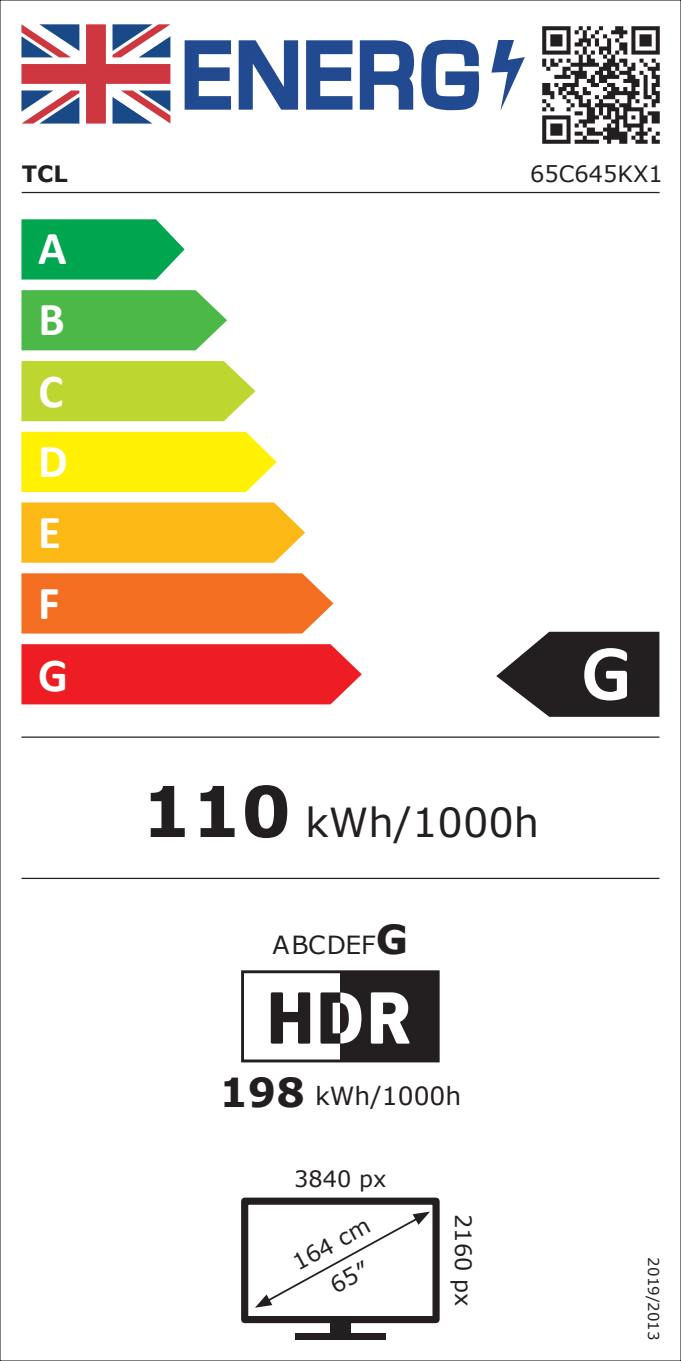
<style>
.page{position:relative;width:681px;height:1361px;background:#fff}
.page>*{position:absolute;margin:0;border:0;box-sizing:border-box;transform-origin:0 0}
.t1{font:700 47.5px/71px "Calibri";color:#fff}
.t2{font:40px "Verdana";color:#231f20}
.t3{font:25px "Verdana";color:#231f20}
.t4{font:22.5px/37.2px "Verdana";color:#231f20;text-align:center}
.t5{font:700 22.5px "Verdana";color:#231f20}
.t6{font:15px "Verdana";color:#231f20}
.s1{font-weight:700;font-size:70px}
.s2{font-weight:700;font-size:40px}
</style>
<div class="page">
<hr style="left:22px;top:192px;width:637px;height:1px;background:#231f20">
<svg style="left:21px;top:24px;width:149px;height:100px"></svg>
<svg style="left:184px;top:40px;width:47px;height:70px"></svg>
<svg style="left:238px;top:40px;width:60px;height:70px"></svg>
<svg style="left:306px;top:40px;width:46px;height:70px"></svg>
<svg style="left:359px;top:40px;width:55px;height:70px"></svg>
<svg style="left:421px;top:40px;width:58px;height:70px"></svg>
<svg style="left:491px;top:40px;width:33px;height:71px"></svg>
<svg style="left:241px;top:970px;width:198px;height:92px"></svg>
<div style="left:330px;top:1317px;width:20px;height:17px;background:#231f20"></div>
<div style="left:296px;top:1333px;width:89px;height:6px;background:#231f20"></div>
<div style="left:241px;top:1197px;width:198px;height:126px;border:7px solid #231f20"></div>
<svg style="left:255px;top:1211px;width:175px;height:96px"></svg>
<hr style="left:21px;top:736px;width:638px;height:2px;background:#231f20">
<hr style="left:21px;top:878px;width:638px;height:1px;background:#231f20">
<svg style="left:21px;top:219px;width:163px;height:60px;background:#17ad5f"></svg>
<svg style="left:21px;top:290px;width:206px;height:60px;background:#5abd56"></svg>
<svg style="left:21px;top:361px;width:234px;height:60px;background:#c2d83d"></svg>
<div style="left:21px;top:432px;width:255px;height:60px;background:#fff101"></div>
<svg style="left:21px;top:502px;width:284px;height:61px;background:#fcbc23"></svg>
<svg style="left:21px;top:573px;width:312px;height:60px;background:#f3752d"></svg>
<div style="left:21px;top:644px;width:340px;height:60px;background:#ee1d23"></div>
<svg style="left:496px;top:632px;width:163px;height:85px"></svg>
<img style="left:542px;top:26px;width:118px;height:118px">
<p class="t5" style="left:22px;top:158px;width:47px">TCL</p>
<p class="t4" style="left:530px;top:155px;width:134px">65C645KX1</p>
<h1 class="t1" style="left:38px;top:212px;width:31px">A<br>B<br>C<br>D<br>E<br>F<br>G</h1>
<h2 class="t2" style="left:141px;top:795px;width:399px"><span class="s1">110</span> kWh/1000h</h2>
<p class="t3" style="left:272px;top:928px;width:137px">ABCDEF<span class="s2">G</span></p>
<p class="t3" style="left:219px;top:1078px;width:243px"><span class="s2">198</span> kWh/1000h</p>
<p class="t4" style="left:294px;top:1159px;width:94px">3840 px</p>
<p class="t4" style="left:285px;top:1247px;width:86px;rotate:-28deg">164 cm<br>65″</p>
<p class="t4" style="left:482px;top:1214px;width:94px;rotate:90deg">2160 px</p>
<p class="t6" style="left:663px;top:1257px;width:85px;rotate:90deg">2019/2013</p>
</div>
